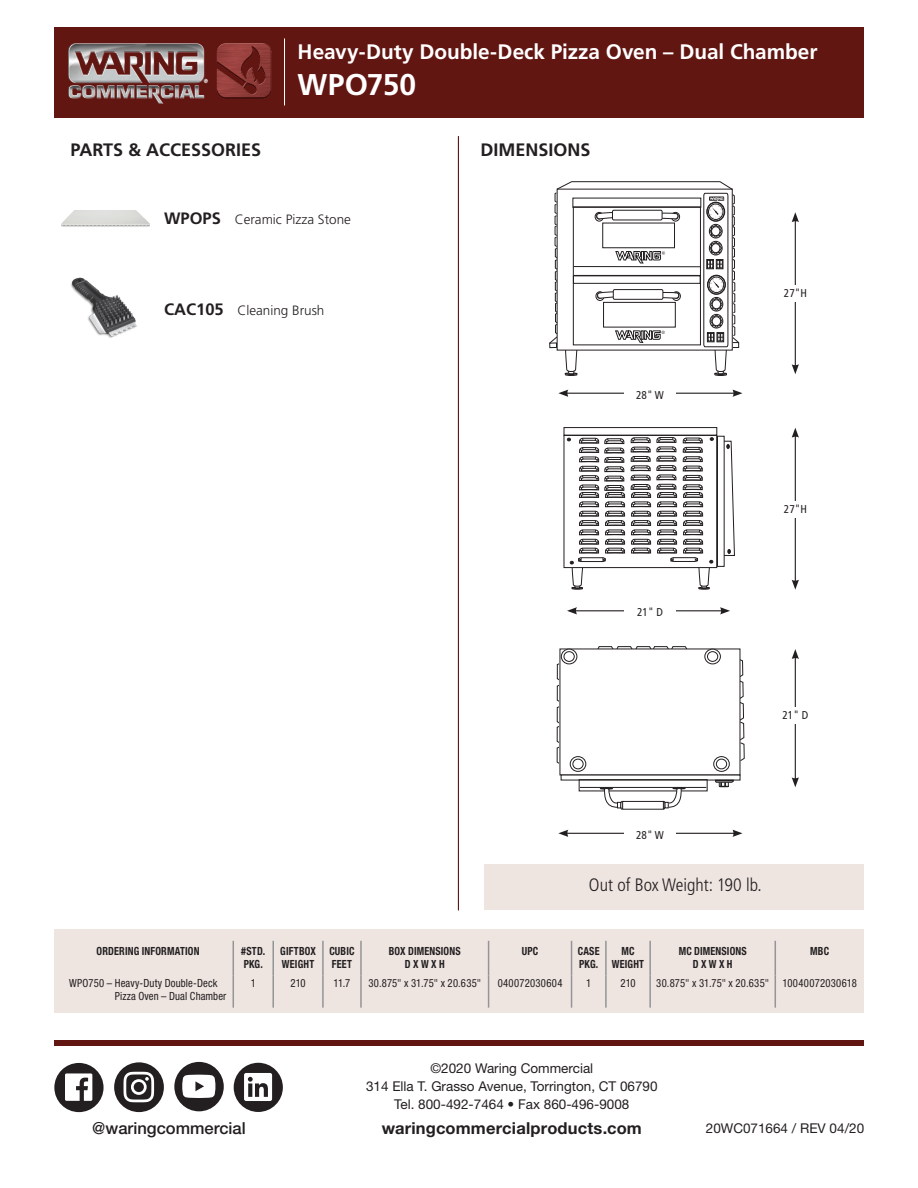
<style>
.page{position:relative;width:918px;height:1188px;background:#fff}
.page>*{position:absolute;margin:0;border:0;box-sizing:border-box;transform-origin:0 0}
.t1{font:700 30px "Frutiger LT Std";color:#fff}
.t2{font:700 21px "Frutiger LT Std";color:#fff}
.t3{font:700 18px "Frutiger LT Std";color:#231f20}
.t4{font:300 condensed 18px "Frutiger LT Std";color:#231f20}
.t5{font:700 16.5px "Helvetica Neue LT Std";letter-spacing:.01em;color:#231f20}
.t6{font:500 16.5px "Helvetica Neue LT Std";color:#231f20}
.t7{font:13.5px/18px "Helvetica Neue LT Std";color:#231f20;text-align:center}
.t8{font:300 13.5px "Frutiger LT Std";color:#231f20}
.t9{font:condensed 11.4px "Frutiger LT Std";color:#231f20}
.t10{font:condensed 11.25px/13.5px "Helvetica Neue LT Std";letter-spacing:.015em;color:#231f20;scale:.95 1}
.t11{font:700 condensed 11.25px/13.4px "Helvetica Neue LT Std";letter-spacing:.015em;color:#231f20;scale:.9 1}
.s1{font-weight:700;font-size:16.5px}
</style>
<div class="page">
<div style="left:54px;top:27px;width:810px;height:91px;background:#621612"></div>
<hr style="left:458px;top:136px;width:1px;height:774px;background:#621612">
<div style="left:54px;top:929px;width:810px;height:84px;background:#eee5e1"></div>
<div style="left:485px;top:864px;width:379px;height:45px;background:#eee5e1"></div>
<div style="left:54px;top:1040px;width:810px;height:5px;background:#621612"></div>
<img style="left:68px;top:43px;width:140px;height:61px">
<img style="left:216px;top:43px;width:56px;height:56px">
<hr style="left:233px;top:941px;width:1px;height:34px;background:#939598">
<hr style="left:272px;top:941px;width:2px;height:34px;background:#939598">
<hr style="left:322px;top:941px;width:2px;height:34px;background:#939598">
<hr style="left:360px;top:941px;width:2px;height:34px;background:#939598">
<hr style="left:488px;top:941px;width:1px;height:34px;background:#939598">
<hr style="left:571px;top:941px;width:1px;height:34px;background:#939598">
<hr style="left:605px;top:941px;width:2px;height:34px;background:#939598">
<hr style="left:649px;top:941px;width:2px;height:34px;background:#939598">
<hr style="left:233px;top:975px;width:1px;height:33px;background:#939598">
<hr style="left:272px;top:975px;width:2px;height:33px;background:#939598">
<hr style="left:322px;top:975px;width:2px;height:33px;background:#939598">
<hr style="left:360px;top:975px;width:2px;height:33px;background:#939598">
<hr style="left:488px;top:975px;width:1px;height:33px;background:#939598">
<hr style="left:571px;top:975px;width:1px;height:33px;background:#939598">
<hr style="left:605px;top:975px;width:2px;height:33px;background:#939598">
<hr style="left:649px;top:975px;width:2px;height:33px;background:#939598">
<hr style="left:775px;top:941px;width:1px;height:34px;background:#939598">
<hr style="left:775px;top:975px;width:1px;height:33px;background:#939598">
<hr style="left:284px;top:38px;width:1px;height:67px;background:#fff">
<img style="left:61px;top:210px;width:89px;height:17px">
<img style="left:71px;top:277px;width:66px;height:61px">
<hr style="left:566px;top:833px;width:169px;height:1px;background:#231f20">
<svg style="left:558px;top:830px;width:10px;height:7px"></svg>
<svg style="left:732px;top:830px;width:10px;height:7px"></svg>
<hr style="left:566px;top:393px;width:169px;height:1px;background:#231f20">
<svg style="left:558px;top:390px;width:10px;height:7px"></svg>
<svg style="left:732px;top:390px;width:10px;height:7px"></svg>
<hr style="left:575px;top:610px;width:147px;height:1px;background:#231f20">
<svg style="left:567px;top:607px;width:10px;height:7px"></svg>
<svg style="left:720px;top:607px;width:10px;height:7px"></svg>
<hr style="left:795px;top:657px;width:1px;height:123px;background:#231f20">
<svg style="left:792px;top:777px;width:7px;height:10px"></svg>
<svg style="left:792px;top:649px;width:7px;height:10px"></svg>
<hr style="left:795px;top:435px;width:1px;height:147px;background:#231f20">
<svg style="left:792px;top:580px;width:7px;height:10px"></svg>
<svg style="left:792px;top:428px;width:7px;height:10px"></svg>
<hr style="left:795px;top:220px;width:1px;height:147px;background:#231f20">
<svg style="left:792px;top:364px;width:7px;height:10px"></svg>
<svg style="left:792px;top:212px;width:7px;height:10px"></svg>
<div style="left:624px;top:827px;width:52px;height:19px;background:#fff"></div>
<div style="left:624px;top:387px;width:52px;height:19px;background:#fff"></div>
<div style="left:624px;top:605px;width:52px;height:18px;background:#fff"></div>
<div style="left:767px;top:707px;width:57px;height:16px;background:#fff"></div>
<div style="left:767px;top:501px;width:57px;height:16px;background:#fff"></div>
<div style="left:767px;top:286px;width:57px;height:16px;background:#fff"></div>
<svg style="left:549px;top:181px;width:190px;height:195px"></svg>
<div style="left:564px;top:435px;width:153px;height:133px;border:1px solid #231f20"></div>
<div style="left:564px;top:427px;width:153px;height:8px;border:1px solid #231f20"></div>
<div style="left:717px;top:436px;width:7px;height:131px;border:1px solid #231f20"></div>
<svg style="left:722px;top:441px;width:13px;height:115px"></svg>
<svg style="left:631px;top:438px;width:20px;height:115px"></svg>
<svg style="left:567px;top:438px;width:58px;height:152px"></svg>
<div style="left:673px;top:557px;width:23px;height:5px;border:1px solid #231f20"></div>
<svg style="left:683px;top:438px;width:30px;height:152px"></svg>
<svg style="left:657px;top:437px;width:20px;height:125px"></svg>
<svg style="left:740px;top:659px;width:5px;height:102px"></svg>
<svg style="left:557px;top:662px;width:3px;height:103px"></svg>
<svg style="left:597px;top:646px;width:91px;height:3px"></svg>
<div style="left:560px;top:649px;width:180px;height:126px;border:1px solid #231f20"></div>
<div style="left:579px;top:779px;width:128px;height:12px;border:1px solid #231f20"></div>
<hr style="left:580px;top:787px;width:126px;height:1px;background:#231f20">
<div style="left:622px;top:801px;width:42px;height:8px;border:1px solid #231f20"></div>
<svg style="left:663px;top:788px;width:22px;height:22px"></svg>
<svg style="left:600px;top:788px;width:23px;height:22px"></svg>
<svg style="left:561px;top:649px;width:16px;height:15px"></svg>
<div style="left:561px;top:649px;width:16px;height:15px;border:1px solid #231f20;border-radius:50%"></div>
<div style="left:564px;top:652px;width:10px;height:9px;background:#fff;border-radius:50%"></div>
<div style="left:564px;top:652px;width:10px;height:9px;border:1px solid #231f20;border-radius:50%"></div>
<svg style="left:570px;top:757px;width:16px;height:14px"></svg>
<div style="left:570px;top:757px;width:16px;height:14px;border:1px solid #231f20;border-radius:50%"></div>
<div style="left:573px;top:759px;width:10px;height:10px;background:#fff;border-radius:50%"></div>
<div style="left:573px;top:759px;width:10px;height:10px;border:1px solid #231f20;border-radius:50%"></div>
<svg style="left:705px;top:649px;width:15px;height:15px"></svg>
<div style="left:705px;top:649px;width:16px;height:15px;border:1px solid #231f20;border-radius:50%"></div>
<div style="left:707px;top:652px;width:11px;height:9px;background:#fff;border-radius:50%"></div>
<div style="left:707px;top:652px;width:11px;height:9px;border:1px solid #231f20;border-radius:50%"></div>
<svg style="left:714px;top:757px;width:15px;height:14px"></svg>
<div style="left:714px;top:757px;width:15px;height:14px;border:1px solid #231f20;border-radius:50%"></div>
<div style="left:716px;top:759px;width:11px;height:10px;background:#fff;border-radius:50%"></div>
<div style="left:716px;top:759px;width:11px;height:10px;border:1px solid #231f20;border-radius:50%"></div>
<svg style="left:715px;top:780px;width:19px;height:7px"></svg>
<div style="left:234px;top:1063px;width:49px;height:49px;background:#231f20;border-radius:50%"></div>
<svg style="left:244px;top:1073px;width:28px;height:28px"></svg>
<div style="left:174px;top:1062px;width:50px;height:49px;background:#231f20;border-radius:50%"></div>
<svg style="left:182px;top:1075px;width:33px;height:23px"></svg>
<div style="left:114px;top:1062px;width:50px;height:50px;background:#231f20;border-radius:50%"></div>
<svg style="left:124px;top:1072px;width:30px;height:30px"></svg>
<div style="left:54px;top:1063px;width:50px;height:49px;background:#231f20;border-radius:50%"></div>
<svg style="left:65px;top:1073px;width:27px;height:28px"></svg>
<h2 class="t3" style="left:71px;top:139px;width:192px">PARTS &amp; ACCESSORIES</h2>
<h1 class="t2" style="left:298px;top:40px;width:521px">Heavy-Duty Double-Deck Pizza Oven – Dual Chamber</h1>
<h1 class="t1" style="left:298px;top:67px;width:120px">WPO750</h1>
<h2 class="t3" style="left:480px;top:140px;width:112px">DIMENSIONS</h2>
<p class="t8" style="left:164px;top:211px;width:188px"><span class="s1">WPOPS</span> Ceramic Pizza Stone</p>
<p class="t8" style="left:164px;top:302px;width:162px"><span class="s1">CAC105</span> Cleaning Brush</p>
<p class="t9" style="left:636px;top:388px;width:29px">28" W</p>
<p class="t9" style="left:637px;top:606px;width:27px">21" D</p>
<p class="t9" style="left:784px;top:287px;width:25px">27"H</p>
<p class="t9" style="left:784px;top:502px;width:25px">27"H</p>
<p class="t9" style="left:783px;top:708px;width:27px">21" D</p>
<p class="t9" style="left:636px;top:828px;width:29px">28" W</p>
<p class="t4" style="left:589px;top:874px;width:174px">Out of Box Weight: 190 lb.</p>
<p class="t11" style="left:97px;top:944px;width:116px">ORDERING INFORMATION</p>
<p class="t10" style="left:115px;top:976px;width:119px;text-indent:-46px">WPO750 – Heavy-Duty Double-Deck<br>Pizza Oven – Dual Chamber</p>
<p class="t11" style="left:241px;top:944px;width:28px">#STD.<br>PKG.</p>
<p class="t10" style="left:251px;top:976px;width:7px">1</p>
<p class="t11" style="left:280px;top:944px;width:41px">GIFTBOX<br>WEIGHT</p>
<p class="t10" style="left:290px;top:976px;width:18px">210</p>
<p class="t11" style="left:329px;top:944px;width:29px">CUBIC<br>FEET</p>
<p class="t10" style="left:333px;top:976px;width:19px">11.7</p>
<p class="t11" style="left:389px;top:944px;width:81px;text-align:center">BOX DIMENSIONS<br>D X W X H</p>
<p class="t10" style="left:368px;top:976px;width:120px">30.875" x 31.75" x 20.635"</p>
<p class="t11" style="left:522px;top:944px;width:20px">UPC</p>
<p class="t10" style="left:498px;top:976px;width:70px">040072030604</p>
<p class="t11" style="left:578px;top:944px;width:26px">CASE<br>PKG.</p>
<p class="t10" style="left:586px;top:976px;width:7px">1</p>
<p class="t11" style="left:612px;top:944px;width:37px;text-align:center">MC<br>WEIGHT</p>
<p class="t10" style="left:620px;top:976px;width:18px">210</p>
<p class="t11" style="left:679px;top:944px;width:77px;text-align:center">MC DIMENSIONS<br>D X W X H</p>
<p class="t10" style="left:656px;top:976px;width:120px">30.875" x 31.75" x 20.635"</p>
<p class="t11" style="left:810px;top:944px;width:22px">MBC</p>
<p class="t10" style="left:783px;top:976px;width:80px">10040072030618</p>
<p class="t6" style="left:92px;top:1119px;width:155px">@waringcommercial</p>
<p class="t7" style="left:366px;top:1059px;width:293px">©2020 Waring Commercial<br>314 Ella T. Grasso Avenue, Torrington, CT 06790<br>Tel. 800-492-7464 • Fax 860-496-9008</p>
<h3 class="t5" style="left:382px;top:1118px;width:262px">waringcommercialproducts.com</h3>
<p class="t7" style="left:706px;top:1119px;width:160px">20WC071664 / REV 04/20</p>
</div>
